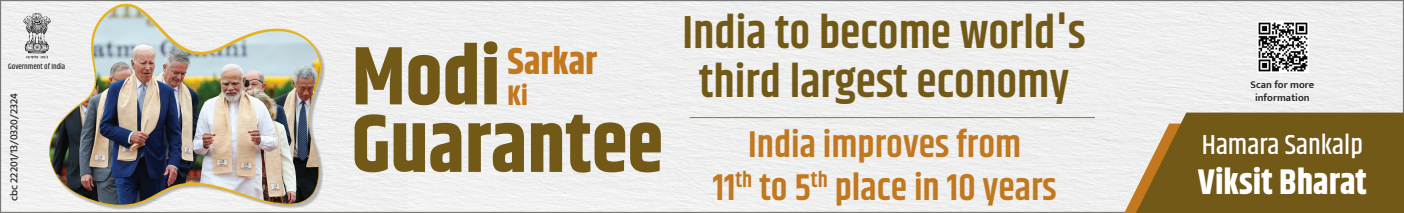
<style>
.page{position:relative;width:1404px;height:213px;background:#fff}
.page>*{position:absolute;margin:0;border:0;box-sizing:border-box;transform-origin:0 0}
.t1{font:700 82.35px "Khand";color:#725918}
.t2{font:600 46.5px/49.5px "Khand";color:#725918;text-align:center}
.t3{font:600 37.5px/42px "Khand";color:#c1781f;text-align:center}
.t4{font:700 37.5px "Khand";color:#c1781f}
.t5{font:700 35.4px "Khand";color:#fff}
.t6{font:700 28.05px "Khand";color:#c1781f}
.t7{font:500 27.9px "Khand";color:#fff}
.t8{font:600 10.5px/12.6px "Mukta";color:#231f20;text-align:center}
.t9{font:500 10.5px "Hind";color:#231f20}
.t10{font:500 7.95px "Khand";color:#231f20}
.s1{font-size:82.35px;color:#725918}
</style>
<div class="page">
<div style="left:0;top:0;width:1403px;height:213px;background:#eeefee"></div>
<div style="left:27px;top:5px;width:17px;height:204px;background:#eff0ef"></div>
<img style="left:44px;top:2px;width:278px;height:208px">
<hr style="left:689px;top:117px;width:405px;height:1px;background:#9f7c2c">
<svg style="left:1129px;top:112px;width:274px;height:101px;background:#7f672a"></svg>
<img style="left:1257px;top:21px;width:50px;height:51px">
<img style="left:24px;top:13px;width:26px;height:46px">
<p class="t10" style="left:8px;top:61px;width:59px">Government of India</p>
<p class="t9" style="left:7px;top:201px;width:109px;rotate:-90deg">cbc 22201/13/0320/2324</p>
<p class="t4" style="left:352px;top:35px;width:247px"><span class="s1">Modi</span> Sarkar</p>
<p class="t6" style="left:507px;top:76px;width:22px">Ki</p>
<h1 class="t1" style="left:351px;top:85px;width:312px">Guarantee</h1>
<p class="t2" style="left:682px;top:10px;width:405px">India to become world's third largest economy</p>
<p class="t3" style="left:712px;top:126px;width:345px">India improves from<br>11<sup>th</sup> to 5<sup>th</sup> place in 10 years</p>
<p class="t7" style="left:1201px;top:127px;width:163px">Hamara Sankalp</p>
<p class="t8" style="left:1250px;top:78px;width:65px">Scan for more information</p>
<p class="t5" style="left:1197px;top:157px;width:170px">Viksit Bharat</p>
</div>
